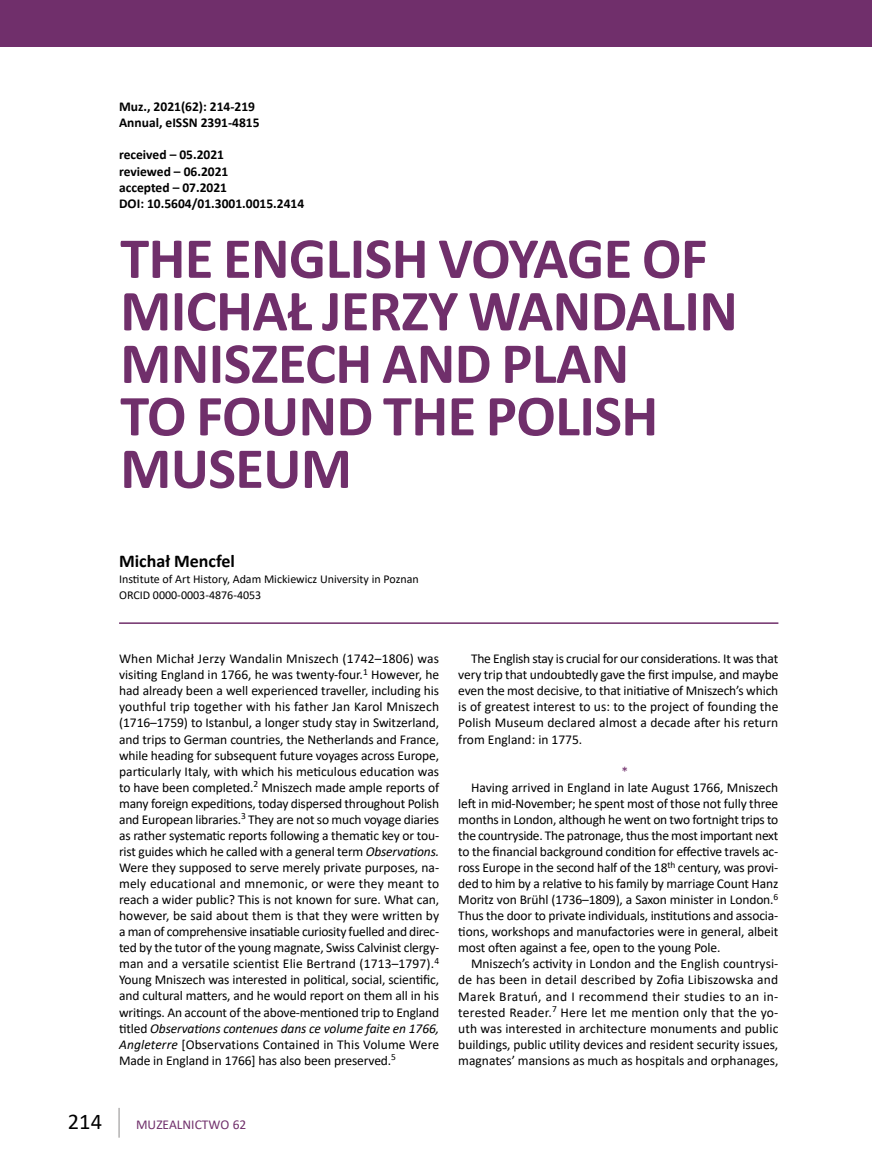
<style>
.page{position:relative;width:872px;height:1170px;background:#fff}
.page>*{position:absolute;margin:0;border:0;box-sizing:border-box;transform-origin:0 0}
.t1{font:700 58.5px/52.5px "Calibri";letter-spacing:-.01em;color:#702f6b}
.t2{font:22.5px "Calibri";color:#000}
.t3{font:700 18px "Calibri";color:#000}
.t4{font:13.5px/16px "Calibri";letter-spacing:-.005em;color:#000;text-align:justify}
.t5{font:700 13.5px/16px "Calibri";color:#000}
.t6{font:13.5px "Calibri";color:#702f6b}
.t7{font:12px/16px "Calibri";color:#000}
.s1{font-style:italic}
</style>
<div class="page">
<hr style="left:118px;top:1107px;width:2px;height:30px;background:#b3b2b2">
<div style="left:0;top:0;width:872px;height:47px;background:#702f6b"></div>
<hr style="left:119px;top:622px;width:659px;height:2px;background:#702f6b">
<p class="t5" style="left:119px;top:99px;width:142px">Muz., 2021(62): 214-219<br>Annual, eISSN 2391-4815</p>
<p class="t5" style="left:119px;top:147px;width:187px">received – 05.2021<br>reviewed – 06.2021<br>accepted – 07.2021<br>DOI: 10.5604/01.3001.0015.2414</p>
<h1 class="t1" style="left:120px;top:231px;width:619px">THE ENGLISH VOYAGE OF<br>MICHAŁ JERZY WANDALIN<br>MNISZECH AND PLAN<br>TO FOUND THE POLISH<br>MUSEUM</h1>
<h3 class="t3" style="left:119px;top:548px;width:117px">Michał Mencfel</h3>
<p class="t7" style="left:119px;top:570px;width:301px">Institute of Art History, Adam Mickiewicz University in Poznan<br>ORCID 0000-0003-4876-4053</p>
<p class="t4" style="left:119px;top:650px;width:321px">When Michał Jerzy Wandalin Mniszech (1742–1806) was visiting England in 1766, he was twenty-four.<sup>1</sup> However, he had already been a well experienced traveller, including his youthful trip together with his father Jan Karol Mniszech (1716–1759) to Istanbul, a longer study stay in Switzerland, and trips to German countries, the Netherlands and France, while heading for subsequent future voyages across Europe, particularly Italy, with which his meticulous education was to have been completed.<sup>2</sup> Mniszech made ample reports of many foreign expeditions, today dispersed throughout Polish and European libraries.<sup>3</sup> They are not so much voyage diaries as rather systematic reports following a thematic key or tou&shy;rist guides which he called with a general term <span class="s1">Observations.<br></span>Were they supposed to serve merely private purposes, na&shy;mely educational and mnemonic, or were they meant to reach a wider public? This is not known for sure. What can, however, be said about them is that they were written by a man of comprehensive insatiable curiosity fuelled and direc&shy;ted by the tutor of the young magnate, Swiss Calvinist clergy&shy;man and a versatile scientist Elie Bertrand (1713–1797).<sup>4<br></sup>Young Mniszech was interested in political, social, scientific, and cultural matters, and he would report on them all in his writings. An account of the above-mentioned trip to England titled <span class="s1">Observations contenues dans ce volume faite en 1766, Angleterre</span> [Observations Contained in This Volume Were Made in England in 1766] has also been preserved.<sup>5</sup></p>
<p class="t4" style="left:458px;top:650px;width:321px;text-indent:13px">The English stay is crucial for our considerations. It was that very trip that undoubtedly gave the first impulse, and maybe even the most decisive, to that initiative of Mniszech’s which is of greatest interest to us: to the project of founding the Polish Museum declared almost a decade after his return from England: in 1775.</p>
<p class="t6" style="left:621px;top:761px;width:8px">*</p>
<p class="t4" style="left:458px;top:778px;width:321px;text-indent:13px">Having arrived in England in late August 1766, Mniszech left in mid-November; he spent most of those not fully three months in London, although he went on two fortnight trips to the countryside. The patronage, thus the most important next to the financial background condition for effective travels ac&shy;ross Europe in the second half of the 18<sup>th</sup> century, was provi&shy;ded to him by a relative to his family by marriage Count Hanz Moritz von Brühl (1736–1809), a Saxon minister in London.<sup>6<br></sup>Thus the door to private individuals, institutions and associa&shy;tions, workshops and manufactories were in general, albeit most often against a fee, open to the young Pole.</p>
<p class="t4" style="left:458px;top:955px;width:321px;text-indent:13px">Mniszech’s activity in London and the English countrysi&shy;de has been in detail described by Zofia Libiszowska and Marek Bratuń, and I recommend their studies to an in&shy;terested Reader.<sup>7</sup> Here let me mention only that the yo&shy;uth was interested in architecture monuments and public buildings, public utility devices and resident security issues, magnates’ mansions as much as hospitals and orphanages,</p>
<h2 class="t2" style="left:68px;top:1105px;width:36px">214</h2>
<p class="t6" style="left:136px;top:1115px;width:112px">MUZEALNICTWO 62</p>
</div>
